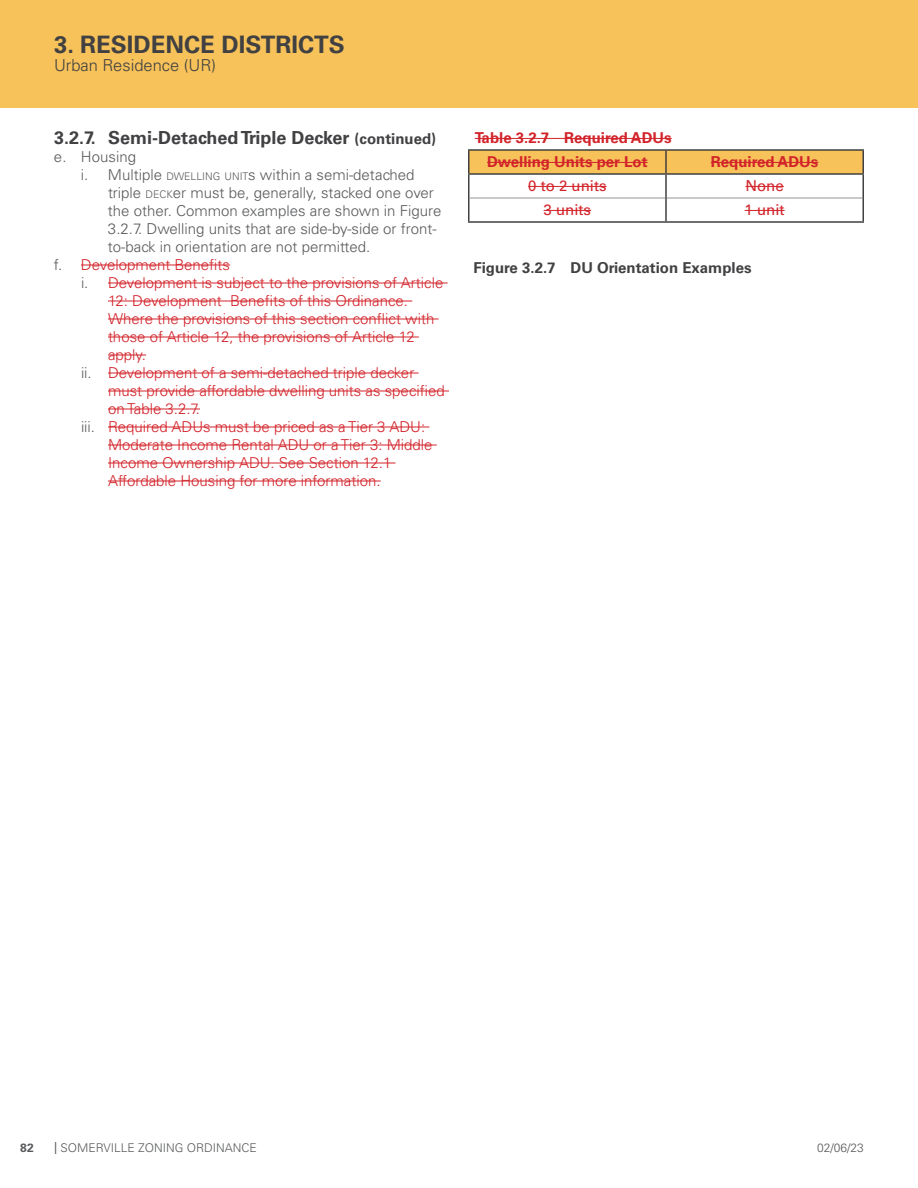
<style>
.page{position:relative;width:918px;height:1188px;background:#fff}
.page>*{position:absolute;margin:0;border:0;box-sizing:border-box;transform-origin:0 0}
.t1{font:700 24px "Univers LT Std";color:#414042}
.t2{font:700 18px "Univers LT Std";color:#414042}
.t3{font:300 16.5px "Univers LT Std";color:#414042}
.t4{font:300 15px "Univers LT Std";color:#d2232a}
.t5{font:300 15px "Univers LT Std";color:#58595b}
.t6{font:700 15px/24px "Univers LT Std";color:#d2232a}
.t7{font:700 15px "Univers LT Std";color:#414042}
.t8{font:15px "Univers LT Std";color:#d2232a}
.t9{font:300 12px "Univers LT Std";color:#58595b}
.t10{font:700 12px "Univers LT Std";color:#58595b}
.s1{font-size:15px}
.s2{font-size:10.5px}
.s3{color:#58595b}
.s4{font-weight:400}
</style>
<div class="page">
<div style="left:0;top:0;width:918px;height:108px;background:#f6c259"></div>
<hr style="left:81px;top:265px;width:149px;height:1px;background:#d2232a">
<hr style="left:108px;top:283px;width:340px;height:1px;background:#d2232a">
<hr style="left:108px;top:301px;width:304px;height:1px;background:#d2232a">
<hr style="left:108px;top:319px;width:331px;height:1px;background:#d2232a">
<hr style="left:108px;top:337px;width:311px;height:1px;background:#d2232a">
<hr style="left:108px;top:355px;width:38px;height:1px;background:#d2232a">
<hr style="left:108px;top:373px;width:310px;height:1px;background:#d2232a">
<hr style="left:108px;top:391px;width:341px;height:1px;background:#d2232a">
<hr style="left:108px;top:409px;width:92px;height:1px;background:#d2232a">
<hr style="left:108px;top:427px;width:321px;height:1px;background:#d2232a">
<hr style="left:108px;top:445px;width:329px;height:1px;background:#d2232a">
<hr style="left:108px;top:463px;width:288px;height:1px;background:#d2232a">
<hr style="left:108px;top:481px;width:273px;height:1px;background:#d2232a">
<svg style="left:470px;top:151px;width:392px;height:60px"></svg>
<hr style="left:468px;top:149px;width:198px;height:2px;background:#414042">
<hr style="left:468px;top:151px;width:2px;height:22px;background:#414042">
<hr style="left:666px;top:149px;width:198px;height:2px;background:#414042">
<hr style="left:862px;top:151px;width:2px;height:22px;background:#414042">
<hr style="left:468px;top:173px;width:198px;height:2px;background:#414042">
<hr style="left:468px;top:175px;width:2px;height:23px;background:#414042">
<hr style="left:666px;top:173px;width:198px;height:2px;background:#414042">
<hr style="left:862px;top:175px;width:2px;height:23px;background:#414042">
<hr style="left:468px;top:198px;width:2px;height:23px;background:#414042">
<hr style="left:862px;top:198px;width:2px;height:23px;background:#414042">
<hr style="left:468px;top:221px;width:198px;height:2px;background:#414042">
<hr style="left:666px;top:221px;width:198px;height:2px;background:#414042">
<hr style="left:470px;top:198px;width:195px;height:1px;background:#939598">
<hr style="left:667px;top:198px;width:195px;height:1px;background:#939598">
<hr style="left:665px;top:151px;width:2px;height:22px;background:#414042">
<hr style="left:665px;top:175px;width:2px;height:23px;background:#414042">
<hr style="left:665px;top:198px;width:2px;height:23px;background:#414042">
<hr style="left:475px;top:138px;width:197px;height:1px;background:#d2232a">
<hr style="left:487px;top:162px;width:161px;height:1px;background:#d2232a">
<hr style="left:711px;top:162px;width:107px;height:1px;background:#d2232a">
<hr style="left:528px;top:186px;width:79px;height:1px;background:#d2232a">
<hr style="left:745px;top:186px;width:39px;height:1px;background:#d2232a">
<hr style="left:544px;top:210px;width:47px;height:1px;background:#d2232a">
<hr style="left:745px;top:210px;width:40px;height:1px;background:#d2232a">
<h1 class="t1" style="left:54px;top:31px;width:58px">3. Residence</h1>
<h1 class="t1" style="left:221px;top:31px;width:32px">Districts</h1>
<p class="t3" style="left:54px;top:56px;width:163px">Urban Residence (UR)</p>
<h1 class="t1" style="left:96px;top:31px;width:16px">ee</h1>
<h1 class="t1" style="left:239px;top:31px;width:14px">ist</h1>
<p class="t2" style="left:54px;top:127px;width:384px">3.2.7. Semi-Detached Triple Decker <span class="s1">(continued)</span></p>
<p class="t5" style="left:54px;top:148px;width:84px">e. Housing</p>
<p class="t5" style="left:81px;top:166px;width:335px">i. Multiple <span class="s2">DWELLING UNIT</span>s within a semi-detached</p>
<p class="t5" style="left:108px;top:184px;width:327px">triple <span class="s2">DECK</span>er must be, generally, stacked one over</p>
<p class="t5" style="left:108px;top:202px;width:335px">the other. Common examples are shown in Figure</p>
<p class="t5" style="left:108px;top:220px;width:330px">3.2.7. Dwelling units that are side-by-side or front-</p>
<p class="t5" style="left:108px;top:238px;width:264px">to-back in orientation are not permitted.</p>
<p class="t4" style="left:54px;top:256px;width:178px"><span class="s3">f.</span> Development Benefits</p>
<p class="t4" style="left:81px;top:274px;width:364px"><span class="s3">i.</span> Development is subject to the provisions of Article</p>
<p class="t4" style="left:108px;top:292px;width:302px">12: Development Benefits of this Ordinance.</p>
<p class="t4" style="left:108px;top:310px;width:328px">Where the provisions of this section conflict with</p>
<p class="t4" style="left:108px;top:328px;width:308px">those of Article 12, the provisions of Article 12</p>
<p class="t4" style="left:108px;top:346px;width:40px">apply.</p>
<p class="t4" style="left:81px;top:364px;width:335px"><span class="s3">ii.</span> Development of a semi-detached triple decker</p>
<p class="t4" style="left:108px;top:382px;width:338px">must provide affordable dwelling units as specified</p>
<p class="t4" style="left:108px;top:400px;width:94px">on Table 3.2.7.</p>
<p class="t4" style="left:81px;top:418px;width:346px"><span class="s3">iii.</span> Required ADUs must be priced as a Tier 3 ADU:</p>
<p class="t4" style="left:108px;top:436px;width:326px">Moderate Income Rental ADU or a Tier 3: Middle</p>
<p class="t4" style="left:108px;top:454px;width:285px">Income Ownership ADU. See Section 12.1</p>
<p class="t4" style="left:108px;top:472px;width:274px">Affordable Housing for more information.</p>
<p class="t6" style="left:487px;top:126px;width:186px;text-indent:-12px">Table 3.2.7 Required ADUs<br>Dwelling Units per Lot</p>
<p class="t6" style="left:711px;top:150px;width:109px">Required ADUs</p>
<p class="t8" style="left:528px;top:177px;width:80px">0 to 2 units</p>
<p class="t8" style="left:745px;top:177px;width:40px">None</p>
<p class="t8" style="left:544px;top:201px;width:49px">3 units</p>
<p class="t8" style="left:745px;top:201px;width:42px">1 unit</p>
<p class="t7" style="left:473px;top:259px;width:280px">Figure 3.2.7 DU Orientation Examples</p>
<p class="t10" style="left:20px;top:1141px;width:15px">82</p>
<p class="t9" style="left:54px;top:1141px;width:204px"><span class="s4">|</span> SOMERVILLE ZONING ORDINANCE</p>
<p class="t9" style="left:817px;top:1140px;width:48px">02/06/23</p>
</div>
